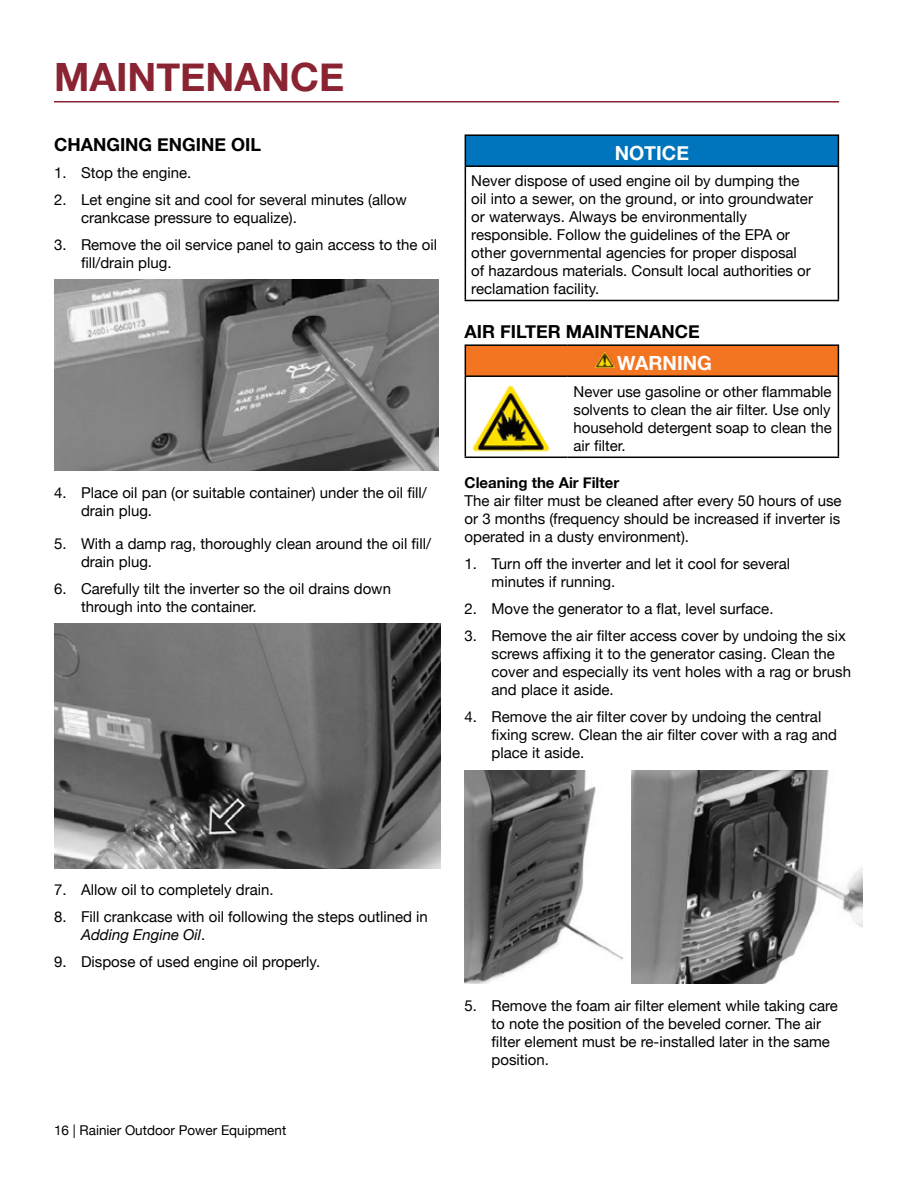
<style>
.page{position:relative;width:918px;height:1188px;background:#fff}
.page>*{position:absolute;margin:0;border:0;box-sizing:border-box;transform-origin:0 0}
.t1{font:700 39px "Helvetica Neue";color:#8a2432}
.t2{font:700 19.5px "Helvetica Neue";color:#fff}
.t3{font:700 18px "Helvetica Neue";color:#000}
.t4{font:15px/18px "Helvetica Neue";color:#000}
.t5{font:700 15px "Helvetica Neue";color:#000}
.t6{font:13.5px "Helvetica Neue";color:#000}
.s1{font-style:italic}
</style>
<div class="page">
<img style="left:54px;top:280px;width:385px;height:191px">
<img style="left:54px;top:624px;width:386px;height:244px">
<hr style="left:54px;top:101px;width:785px;height:2px;background:#8a2432">
<div style="left:465px;top:135px;width:373px;height:31px;background:#0074bc"></div>
<hr style="left:465px;top:165px;width:374px;height:2px;background:#000">
<hr style="left:465px;top:134px;width:374px;height:2px;background:#000">
<svg style="left:465px;top:136px;width:1px;height:29px"></svg>
<svg style="left:838px;top:136px;width:1px;height:29px"></svg>
<hr style="left:465px;top:167px;width:1px;height:133px;background:#000">
<hr style="left:838px;top:167px;width:1px;height:133px;background:#000">
<hr style="left:465px;top:300px;width:374px;height:1px;background:#000">
<div style="left:465px;top:345px;width:373px;height:31px;background:#f47521"></div>
<hr style="left:465px;top:344px;width:103px;height:2px;background:#000">
<svg style="left:465px;top:346px;width:1px;height:29px"></svg>
<hr style="left:568px;top:344px;width:271px;height:2px;background:#000">
<svg style="left:838px;top:346px;width:1px;height:29px"></svg>
<hr style="left:465px;top:375px;width:103px;height:2px;background:#000">
<hr style="left:465px;top:377px;width:1px;height:80px;background:#000">
<hr style="left:568px;top:375px;width:271px;height:2px;background:#000">
<hr style="left:838px;top:377px;width:1px;height:80px;background:#000">
<hr style="left:465px;top:457px;width:103px;height:1px;background:#000">
<hr style="left:568px;top:457px;width:271px;height:1px;background:#000">
<img style="left:595px;top:351px;width:20px;height:17px">
<img style="left:472px;top:385px;width:78px;height:66px">
<img style="left:465px;top:770px;width:158px;height:214px">
<img style="left:631px;top:771px;width:232px;height:213px">
<h1 class="t1" style="left:54px;top:46px;width:292px">MAINTENANCE</h1>
<p class="t3" style="left:54px;top:130px;width:209px">CHANGING ENGINE OIL</p>
<p class="t4" style="left:54px;top:164px;width:139px">1. Stop the engine.</p>
<p class="t4" style="left:81px;top:191px;width:327px;text-indent:-27px">2. Let engine sit and cool for several minutes (allow crankcase pressure to equalize).</p>
<p class="t4" style="left:81px;top:236px;width:358px;text-indent:-27px">3. Remove the oil service panel to gain access to the oil fill/drain plug.</p>
<p class="t4" style="left:81px;top:484px;width:347px;text-indent:-27px">4. Place oil pan (or suitable container) under the oil fill/ drain plug.</p>
<p class="t4" style="left:81px;top:535px;width:352px;text-indent:-27px">5. With a damp rag, thoroughly clean around the oil fill/ drain plug.</p>
<p class="t4" style="left:81px;top:580px;width:312px;text-indent:-27px">6. Carefully tilt the inverter so the oil drains down through into the container.</p>
<h2 class="t2" style="left:615px;top:138px;width:76px">NOTICE</h2>
<p class="t4" style="left:471px;top:173px;width:343px">Never dispose of used engine oil by dumping the oil into a sewer, on the ground, or into groundwater or waterways. Always be environmentally responsible. Follow the guidelines of the EPA or other governmental agencies for proper disposal of hazardous materials. Consult local authorities or reclamation facility.</p>
<p class="t3" style="left:465px;top:318px;width:237px">AIR FILTER MAINTENANCE</p>
<h2 class="t2" style="left:617px;top:348px;width:96px">WARNING</h2>
<p class="t4" style="left:574px;top:383px;width:260px;text-align:justify">Never use gasoline or other flammable solvents to clean the air filter. Use only household detergent soap to clean the air filter.</p>
<p class="t5" style="left:465px;top:471px;width:156px">Cleaning the Air Filter</p>
<p class="t4" style="left:465px;top:493px;width:379px;text-align:justify">The air filter must be cleaned after every 50 hours of use or 3 months (frequency should be increased if inverter is operated in a dusty environment).</p>
<p class="t4" style="left:492px;top:556px;width:300px;text-indent:-27px">1. Turn off the inverter and let it cool for several minutes if running.</p>
<p class="t4" style="left:465px;top:601px;width:310px">2. Move the generator to a flat, level surface.</p>
<p class="t4" style="left:492px;top:628px;width:361px;text-indent:-27px">3. Remove the air filter access cover by undoing the six screws affixing it to the generator casing. Clean the cover and especially its vent holes with a rag or brush and place it aside.</p>
<p class="t4" style="left:492px;top:709px;width:347px;text-indent:-27px">4. Remove the air filter cover by undoing the central fixing screw. Clean the air filter cover with a rag and place it aside.</p>
<p class="t4" style="left:54px;top:882px;width:221px">7. Allow oil to completely drain.</p>
<p class="t4" style="left:81px;top:909px;width:348px;text-indent:-27px">8. Fill crankcase with oil following the steps outlined in<br><span class="s1">Adding Engine Oil</span>.</p>
<p class="t4" style="left:54px;top:954px;width:268px">9. Dispose of used engine oil properly.</p>
<p class="t6" style="left:54px;top:1120px;width:234px">16 | Rainier Outdoor Power Equipment</p>
<p class="t4" style="left:492px;top:997px;width:348px;text-indent:-27px">5. Remove the foam air filter element while taking care to note the position of the beveled corner. The air filter element must be re-installed later in the same position.</p>
</div>
